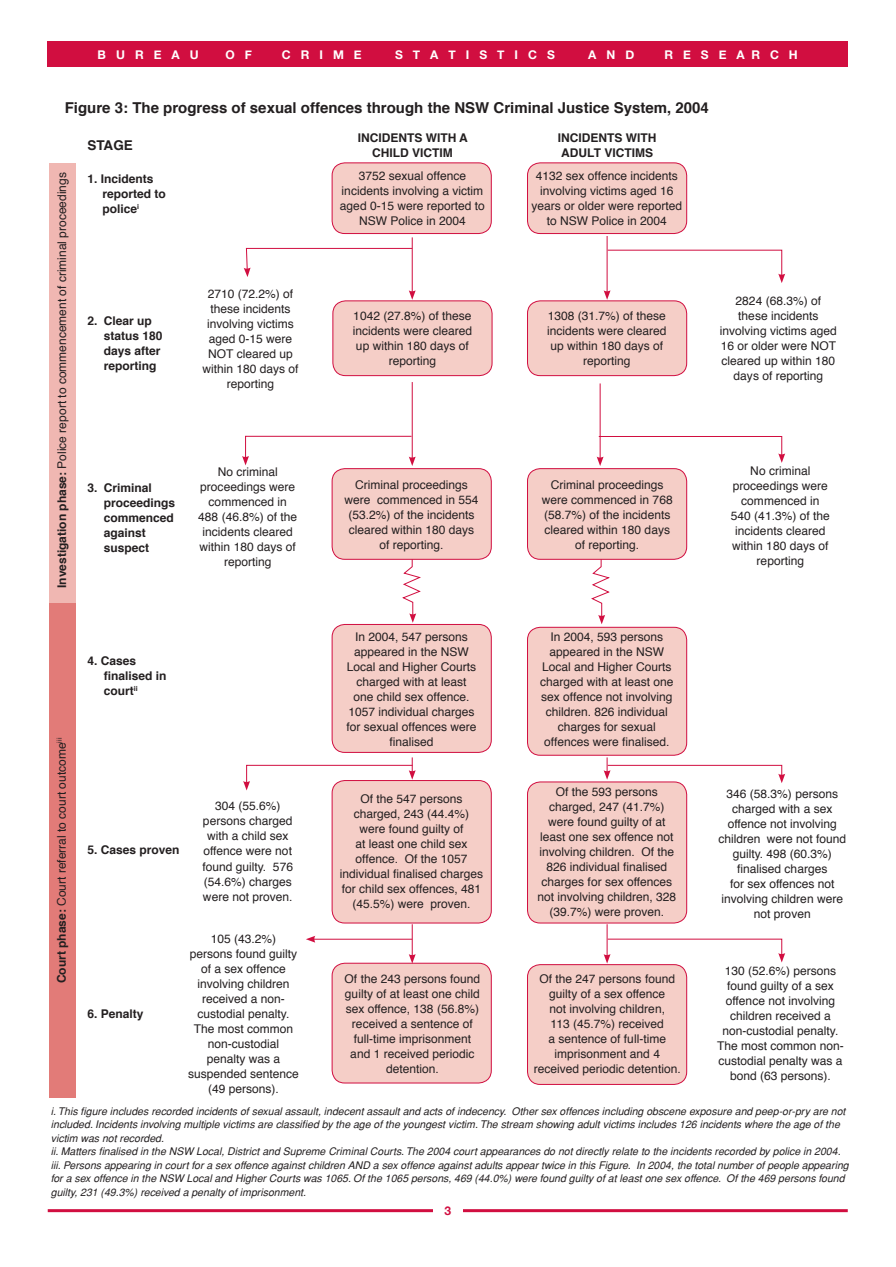
<style>
.page{position:relative;width:896px;height:1267px;background:#fff}
.page>*{position:absolute;margin:0;border:0;box-sizing:border-box;transform-origin:0 0}
.t1{font:700 15px "Helvetica";color:#231f20}
.t2{font:700 13.5px "Helvetica";color:#231f20}
.t3{font:12px/15px "Helvetica";color:#231f20;text-align:center}
.t4{font:700 12px/15px "Helvetica";color:#231f20}
.t5{font:700 12px "Helvetica Neue";color:#fff}
.t6{font:700 12px "Helvetica Neue";color:#d10e40}
.t7{font:italic 10.5px/13.5px "Helvetica";color:#231f20}
.s1{font-weight:700}
</style>
<div class="page">
<div style="left:48px;top:42px;width:799px;height:25px;background:#d10e40"></div>
<hr style="left:48px;top:1208px;width:799px;height:3px;background:#d10e40">
<div style="left:433px;top:1203px;width:29px;height:17px;background:#fff"></div>
<div style="left:527px;top:162px;width:160px;height:71px;background:#f5cec7"></div>
<div style="left:331px;top:162px;width:161px;height:71px;background:#f5cec7"></div>
<div style="left:49px;top:163px;width:27px;height:441px;background:#f0b7b2"></div>
<div style="left:49px;top:603px;width:27px;height:495px;background:#e27b78"></div>
<hr style="left:412px;top:237px;width:1px;height:56px;background:#d10e40">
<svg style="left:332px;top:290px;width:160px;height:85px;background:#f5cfcb"></svg>
<hr style="left:606px;top:236px;width:1px;height:57px;background:#d10e40">
<svg style="left:527px;top:290px;width:160px;height:85px;background:#f5cfca"></svg>
<hr style="left:599px;top:383px;width:1px;height:76px;background:#d10e40">
<hr style="left:412px;top:382px;width:1px;height:77px;background:#d10e40">
<hr style="left:606px;top:924px;width:1px;height:32px;background:#d10e40">
<hr style="left:412px;top:924px;width:1px;height:32px;background:#d10e40">
<svg style="left:331px;top:954px;width:161px;height:128px;background:#f5cdc8"></svg>
<hr style="left:313px;top:938px;width:99px;height:1px;background:#d10e40">
<svg style="left:306px;top:936px;width:9px;height:6px"></svg>
<svg style="left:243px;top:248px;width:170px;height:29px"></svg>
<svg style="left:606px;top:249px;width:179px;height:34px"></svg>
<svg style="left:242px;top:435px;width:250px;height:487px"></svg>
<svg style="left:527px;top:435px;width:258px;height:487px"></svg>
<svg style="left:527px;top:938px;width:258px;height:146px"></svg>
<p class="t5" style="left:98px;top:48px;width:102px">B U R E A U</p>
<p class="t5" style="left:225px;top:48px;width:28px">O F</p>
<p class="t5" style="left:282px;top:48px;width:81px">C R I M E</p>
<p class="t5" style="left:395px;top:48px;width:161px">S T A T I S T I C S</p>
<p class="t5" style="left:588px;top:48px;width:48px">A N D</p>
<p class="t5" style="left:664px;top:48px;width:135px">R E S E A R C H</p>
<p class="t1" style="left:65px;top:97px;width:645px">Figure 3: The progress of sexual offences through the NSW Criminal Justice System, 2004</p>
<p class="t3" style="left:55px;top:588px;width:417px;rotate:-90deg"><span class="s1">Investigation phase:</span> Police report to commencement of criminal proceedings</p>
<p class="t2" style="left:87px;top:136px;width:47px">STAGE</p>
<p class="t4" style="left:102px;top:172px;width:65px;text-indent:-15px">1. Incidents reported to police<sup>i</sup></p>
<p class="t4" style="left:104px;top:314px;width:60px;text-indent:-16px">2. Clear up status 180 days after reporting</p>
<p class="t4" style="left:104px;top:480px;width:73px;text-indent:-16px">3. Criminal proceedings commenced against suspect</p>
<p class="t3" style="left:202px;top:287px;width:98px">2710 (72.2%) of these incidents involving victims aged 0-15 were<br>NOT cleared up within 180 days of reporting</p>
<p class="t3" style="left:198px;top:465px;width:100px">No criminal proceedings were commenced in<br>488 (46.8%) of the incidents cleared within 180 days of reporting</p>
<p class="t3" style="left:55px;top:983px;width:247px;rotate:-90deg"><span class="s1">Court phase:</span> Court referral to court outcome<sup>iii</sup></p>
<p class="t4" style="left:104px;top:654px;width:64px;text-indent:-16px">4. Cases finalised in court<sup>ii</sup></p>
<p class="t4" style="left:87px;top:843px;width:94px">5. Cases proven</p>
<p class="t4" style="left:87px;top:1007px;width:58px">6. Penalty</p>
<p class="t3" style="left:202px;top:799px;width:92px">304 (55.6%) persons charged with a child sex offence were not found guilty. 576 (54.6%) charges were not proven.</p>
<p class="t3" style="left:188px;top:932px;width:112px">105 (43.2%) persons found guilty of a sex offence involving children received a non&shy;custodial penalty.<br>The most common non-custodial penalty was a suspended sentence (49 persons).</p>
<p class="t4" style="left:357px;top:130px;width:112px;text-align:center">INCIDENTS WITH A<br>CHILD VICTIM</p>
<p class="t3" style="left:340px;top:169px;width:146px">3752 sexual offence incidents involving a victim aged 0-15 were reported to<br>NSW Police in 2004</p>
<p class="t3" style="left:352px;top:309px;width:121px">1042 (27.8%) of these incidents were cleared up within 180 days of reporting</p>
<p class="t4" style="left:557px;top:130px;width:100px">INCIDENTS WITH<br>ADULT VICTIMS</p>
<p class="t3" style="left:531px;top:169px;width:152px">4132 sex offence incidents involving victims aged 16 years or older were reported to NSW Police in 2004</p>
<p class="t3" style="left:547px;top:309px;width:121px">1308 (31.7%) of these incidents were cleared up within 180 days of reporting</p>
<p class="t3" style="left:344px;top:478px;width:136px">Criminal proceedings were commenced in 554 (53.2%) of the incidents cleared within 180 days of reporting.</p>
<p class="t3" style="left:541px;top:478px;width:132px">Criminal proceedings were commenced in 768 (58.7%) of the incidents cleared within 180 days of reporting.</p>
<p class="t3" style="left:346px;top:629px;width:131px">In 2004, 547 persons appeared in the NSW<br>Local and Higher Courts charged with at least one child sex offence.<br>1057 individual charges for sexual offences were finalised</p>
<p class="t3" style="left:540px;top:629px;width:135px">In 2004, 593 persons appeared in the NSW<br>Local and Higher Courts charged with at least one sex offence not involving children. 826 individual charges for sexual offences were finalised.</p>
<p class="t3" style="left:340px;top:791px;width:145px">Of the 547 persons charged, 243 (44.4%) were found guilty of<br>at least one child sex offence. Of the 1057 individual finalised charges for child sex offences, 481 (45.5%) were proven.</p>
<p class="t3" style="left:537px;top:785px;width:140px">Of the 593 persons charged, 247 (41.7%) were found guilty of at least one sex offence not involving children. Of the<br>826 individual finalised charges for sex offences not involving children, 328 (39.7%) were proven.</p>
<p class="t3" style="left:344px;top:972px;width:137px">Of the 243 persons found guilty of at least one child sex offence, 138 (56.8%) received a sentence of full-time imprisonment and 1 received periodic detention.</p>
<p class="t3" style="left:533px;top:972px;width:148px">Of the 247 persons found guilty of a sex offence<br>not involving children,<br>113 (45.7%) received<br>a sentence of full-time imprisonment and 4 received periodic detention.</p>
<p class="t3" style="left:719px;top:294px;width:118px">2824 (68.3%) of these incidents involving victims aged<br>16 or older were NOT cleared up within 180 days of reporting</p>
<p class="t3" style="left:730px;top:464px;width:100px">No criminal proceedings were commenced in<br>540 (41.3%) of the incidents cleared within 180 days of reporting</p>
<p class="t3" style="left:718px;top:786px;width:129px">346 (58.3%) persons charged with a sex offence not involving children were not found guilty. 498 (60.3%) finalised charges<br>for sex offences not involving children were not proven</p>
<p class="t3" style="left:716px;top:964px;width:128px">130 (52.6%) persons found guilty of a sex offence not involving children received a non-custodial penalty.<br>The most common non&shy;custodial penalty was a bond (63 persons).</p>
<p class="t7" style="left:51px;top:1104px;width:799px">i. This figure includes recorded incidents of sexual assault, indecent assault and acts of indecency. Other sex offences including obscene exposure and peep-or-pry are not included. Incidents involving multiple victims are classified by the age of the youngest victim. The stream showing adult victims includes 126 incidents where the age of the victim was not recorded.<br>ii. Matters finalised in the NSW Local, District and Supreme Criminal Courts. The 2004 court appearances do not directly relate to the incidents recorded by police in 2004. iii. Persons appearing in court for a sex offence against children AND a sex offence against adults appear twice in this Figure. In 2004, the total number of people appearing for a sex offence in the NSW Local and Higher Courts was 1065. Of the 1065 persons, 469 (44.0%) were found guilty of at least one sex offence. Of the 469 persons found guilty, 231 (49.3%) received a penalty of imprisonment.</p>
<p class="t6" style="left:444px;top:1202px;width:8px">3</p>
</div>
